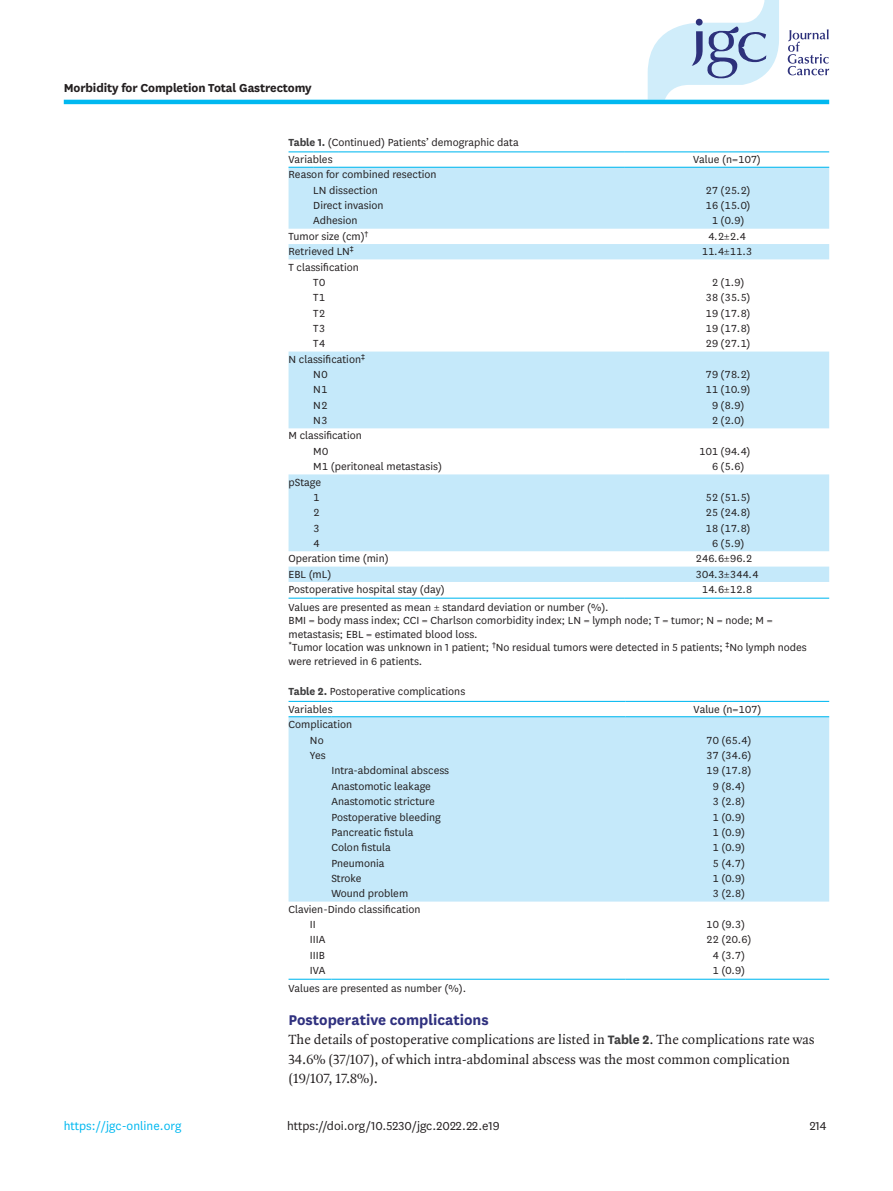
<style>
.page{position:relative;width:893px;height:1191px;background:#fff}
.page>*{position:absolute;margin:0;border:0;box-sizing:border-box;transform-origin:0 0}
.body_title2{font:700 16.5px "National";color:#30317f}
.body_p_first{font:14.25px/19.5px "Quadraat OT";color:#231f20}
.doi_running_footer{font:13.5px "National";color:#231f20}
.alt-title-type{font:700 13.5px "National";letter-spacing:-.01em;color:#231f20}
.t1{font:13.5px "National";color:#00b8f0}
.tbody_entry{font:12px "National";color:#231f20}
.table-wrap-foot_p{font:12px/13.5px "National";color:#231f20}
.table-wrap-foot_p_fi{font:12px "National";color:#231f20}
.table-wrap_caption{font:12px "National";color:#231f20}
.thead_entry{font:12px "National";color:#231f20}
.s1{font-weight:700;color:#3e3e3f}
.s2{font-family:"National";font-weight:700;color:#3e3e3f}
</style>
<div class="page">
<svg style="left:648px;top:0;width:131px;height:100px"></svg>
<svg style="left:788px;top:29px;width:41px;height:46px"></svg>
<hr style="left:64px;top:100px;width:765px;height:4px;background:#00b8f0">
<div style="left:289px;top:717px;width:540px;height:184px;background:#c5e9fa"></div>
<svg style="left:289px;top:701px;width:42px;height:1px"></svg>
<hr style="left:331px;top:701px;width:295px;height:1px;background:#00b8f0">
<hr style="left:626px;top:701px;width:203px;height:1px;background:#00b8f0">
<svg style="left:289px;top:716px;width:42px;height:1px"></svg>
<hr style="left:331px;top:716px;width:295px;height:1px;background:#00b8f0">
<hr style="left:626px;top:716px;width:203px;height:1px;background:#00b8f0">
<svg style="left:289px;top:978px;width:42px;height:1px"></svg>
<hr style="left:331px;top:978px;width:295px;height:1px;background:#00b8f0">
<hr style="left:626px;top:978px;width:203px;height:1px;background:#00b8f0">
<svg style="left:289px;top:168px;width:540px;height:414px;fill:#c5e9fa"></svg>
<svg style="left:289px;top:151px;width:49px;height:1px"></svg>
<hr style="left:338px;top:151px;width:287px;height:1px;background:#00b8f0">
<hr style="left:625px;top:151px;width:204px;height:1px;background:#00b8f0">
<svg style="left:289px;top:167px;width:49px;height:1px"></svg>
<hr style="left:338px;top:167px;width:287px;height:1px;background:#00b8f0">
<hr style="left:625px;top:167px;width:204px;height:1px;background:#00b8f0">
<svg style="left:289px;top:597px;width:49px;height:1px"></svg>
<hr style="left:338px;top:597px;width:287px;height:1px;background:#00b8f0">
<hr style="left:625px;top:597px;width:204px;height:1px;background:#00b8f0">
<p class="alt-title-type" style="left:64px;top:78px;width:250px">Morbidity for Completion Total Gastrectomy</p>
<p class="table-wrap_caption" style="left:289px;top:135px;width:232px"><span class="s1">Table 1.</span> (Continued) Patients’ demographic data</p>
<p class="thead_entry" style="left:289px;top:151px;width:46px">Variables</p>
<p class="thead_entry" style="left:693px;top:151px;width:69px">Value (n=107)</p>
<p class="tbody_entry" style="left:289px;top:167px;width:150px">Reason for combined resection</p>
<p class="tbody_entry" style="left:313px;top:182px;width:66px">LN dissection</p>
<p class="tbody_entry" style="left:705px;top:182px;width:47px">27 (25.2)</p>
<p class="tbody_entry" style="left:313px;top:198px;width:72px">Direct invasion</p>
<p class="tbody_entry" style="left:705px;top:198px;width:47px">16 (15.0)</p>
<p class="tbody_entry" style="left:313px;top:213px;width:46px">Adhesion</p>
<p class="tbody_entry" style="left:712px;top:213px;width:34px">1 (0.9)</p>
<p class="tbody_entry" style="left:289px;top:228px;width:81px">Tumor size (cm)<sup>†</sup></p>
<p class="tbody_entry" style="left:708px;top:228px;width:40px">4.2±2.4</p>
<p class="tbody_entry" style="left:289px;top:244px;width:67px">Retrieved LN<sup>‡</sup></p>
<p class="tbody_entry" style="left:702px;top:244px;width:52px">11.4±11.3</p>
<p class="tbody_entry" style="left:289px;top:259px;width:72px">T classification</p>
<p class="tbody_entry" style="left:313px;top:274px;width:14px">T0</p>
<p class="tbody_entry" style="left:712px;top:274px;width:34px">2 (1.9)</p>
<p class="tbody_entry" style="left:313px;top:290px;width:14px">T1</p>
<p class="tbody_entry" style="left:705px;top:290px;width:47px">38 (35.5)</p>
<p class="tbody_entry" style="left:313px;top:305px;width:14px">T2</p>
<p class="tbody_entry" style="left:705px;top:305px;width:47px">19 (17.8)</p>
<p class="tbody_entry" style="left:313px;top:320px;width:14px">T3</p>
<p class="tbody_entry" style="left:705px;top:320px;width:47px">19 (17.8)</p>
<p class="tbody_entry" style="left:313px;top:336px;width:14px">T4</p>
<p class="tbody_entry" style="left:705px;top:336px;width:47px">29 (27.1)</p>
<p class="tbody_entry" style="left:289px;top:351px;width:78px">N classification<sup>‡</sup></p>
<p class="tbody_entry" style="left:313px;top:366px;width:16px">N0</p>
<p class="tbody_entry" style="left:705px;top:366px;width:47px">79 (78.2)</p>
<p class="tbody_entry" style="left:313px;top:382px;width:16px">N1</p>
<p class="tbody_entry" style="left:705px;top:382px;width:47px">11 (10.9)</p>
<p class="tbody_entry" style="left:313px;top:397px;width:16px">N2</p>
<p class="tbody_entry" style="left:712px;top:397px;width:34px">9 (8.9)</p>
<p class="tbody_entry" style="left:313px;top:412px;width:16px">N3</p>
<p class="tbody_entry" style="left:712px;top:412px;width:34px">2 (2.0)</p>
<p class="tbody_entry" style="left:289px;top:428px;width:75px">M classification</p>
<p class="tbody_entry" style="left:313px;top:443px;width:17px">M0</p>
<p class="tbody_entry" style="left:699px;top:443px;width:53px">101 (94.4)</p>
<p class="tbody_entry" style="left:313px;top:459px;width:130px">M1 (peritoneal metastasis)</p>
<p class="tbody_entry" style="left:712px;top:459px;width:34px">6 (5.6)</p>
<p class="tbody_entry" style="left:289px;top:474px;width:34px">pStage</p>
<p class="tbody_entry" style="left:313px;top:489px;width:8px">1</p>
<p class="tbody_entry" style="left:705px;top:489px;width:47px">52 (51.5)</p>
<p class="tbody_entry" style="left:313px;top:505px;width:8px">2</p>
<p class="tbody_entry" style="left:705px;top:505px;width:47px">25 (24.8)</p>
<p class="tbody_entry" style="left:313px;top:520px;width:8px">3</p>
<p class="tbody_entry" style="left:705px;top:520px;width:47px">18 (17.8)</p>
<p class="tbody_entry" style="left:313px;top:535px;width:8px">4</p>
<p class="tbody_entry" style="left:712px;top:535px;width:34px">6 (5.9)</p>
<p class="tbody_entry" style="left:289px;top:551px;width:102px">Operation time (min)</p>
<p class="tbody_entry" style="left:695px;top:551px;width:59px">246.6±96.2</p>
<p class="tbody_entry" style="left:289px;top:566px;width:44px">EBL (mL)</p>
<p class="tbody_entry" style="left:695px;top:566px;width:65px">304.3±344.4</p>
<p class="tbody_entry" style="left:289px;top:581px;width:158px">Postoperative hospital stay (day)</p>
<p class="tbody_entry" style="left:702px;top:581px;width:52px">14.6±12.8</p>
<p class="table-wrap-foot_p_fi" style="left:289px;top:599px;width:322px">Values are presented as mean ± standard deviation or number (%).</p>
<p class="table-wrap-foot_p" style="left:289px;top:613px;width:486px">BMI = body mass index; CCI = Charlson comorbidity index; LN = lymph node; T = tumor; N = node; M = metastasis; EBL = estimated blood loss.</p>
<p class="table-wrap-foot_p" style="left:289px;top:640px;width:520px"><sup>*</sup>Tumor location was unknown in 1 patient; <sup>†</sup>No residual tumors were detected in 5 patients; <sup>‡</sup>No lymph nodes were retrieved in 6 patients.</p>
<p class="table-wrap_caption" style="left:289px;top:683px;width:178px"><span class="s1">Table 2.</span> Postoperative complications</p>
<p class="thead_entry" style="left:289px;top:701px;width:46px">Variables</p>
<p class="thead_entry" style="left:694px;top:701px;width:69px">Value (n=107)</p>
<p class="tbody_entry" style="left:289px;top:717px;width:65px">Complication</p>
<p class="tbody_entry" style="left:310px;top:732px;width:15px">No</p>
<p class="tbody_entry" style="left:706px;top:732px;width:47px">70 (65.4)</p>
<p class="tbody_entry" style="left:310px;top:747px;width:17px">Yes</p>
<p class="tbody_entry" style="left:706px;top:747px;width:47px">37 (34.6)</p>
<p class="tbody_entry" style="left:331px;top:763px;width:119px">Intra-abdominal abscess</p>
<p class="tbody_entry" style="left:706px;top:763px;width:47px">19 (17.8)</p>
<p class="tbody_entry" style="left:331px;top:778px;width:101px">Anastomotic leakage</p>
<p class="tbody_entry" style="left:712px;top:778px;width:34px">9 (8.4)</p>
<p class="tbody_entry" style="left:331px;top:793px;width:105px">Anastomotic stricture</p>
<p class="tbody_entry" style="left:712px;top:793px;width:34px">3 (2.8)</p>
<p class="tbody_entry" style="left:331px;top:809px;width:111px">Postoperative bleeding</p>
<p class="tbody_entry" style="left:712px;top:809px;width:34px">1 (0.9)</p>
<p class="tbody_entry" style="left:331px;top:824px;width:84px">Pancreatic fistula</p>
<p class="tbody_entry" style="left:712px;top:824px;width:34px">1 (0.9)</p>
<p class="tbody_entry" style="left:331px;top:839px;width:61px">Colon fistula</p>
<p class="tbody_entry" style="left:712px;top:839px;width:34px">1 (0.9)</p>
<p class="tbody_entry" style="left:331px;top:855px;width:55px">Pneumonia</p>
<p class="tbody_entry" style="left:712px;top:855px;width:34px">5 (4.7)</p>
<p class="tbody_entry" style="left:331px;top:870px;width:32px">Stroke</p>
<p class="tbody_entry" style="left:712px;top:870px;width:34px">1 (0.9)</p>
<p class="tbody_entry" style="left:331px;top:886px;width:78px">Wound problem</p>
<p class="tbody_entry" style="left:712px;top:886px;width:34px">3 (2.8)</p>
<p class="tbody_entry" style="left:289px;top:901px;width:134px">Clavien-Dindo classification</p>
<p class="tbody_entry" style="left:310px;top:916px;width:7px">II</p>
<p class="tbody_entry" style="left:706px;top:916px;width:40px">10 (9.3)</p>
<p class="tbody_entry" style="left:310px;top:932px;width:17px">IIIA</p>
<p class="tbody_entry" style="left:706px;top:932px;width:47px">22 (20.6)</p>
<p class="tbody_entry" style="left:310px;top:947px;width:17px">IIIB</p>
<p class="tbody_entry" style="left:712px;top:947px;width:34px">4 (3.7)</p>
<p class="tbody_entry" style="left:310px;top:962px;width:17px">IVA</p>
<p class="tbody_entry" style="left:712px;top:962px;width:34px">1 (0.9)</p>
<p class="table-wrap-foot_p_fi" style="left:289px;top:980px;width:179px">Values are presented as number (%).</p>
<p class="body_title2" style="left:289px;top:1008px;width:202px">Postoperative complications</p>
<p class="body_p_first" style="left:289px;top:1030px;width:528px">The details of postoperative complications are listed in <span class="s2">Table 2</span>. The complications rate was<br>34.6% (37/107), of which intra-abdominal abscess was the most common complication (19/107, 17.8%).</p>
<p class="doi_running_footer" style="left:810px;top:1116px;width:18px">214</p>
<p class="t1" style="left:64px;top:1116px;width:119px">https://jgc-online.org</p>
<p class="doi_running_footer" style="left:287px;top:1116px;width:214px">https://doi.org/10.5230/jgc.2022.22.e19</p>
</div>
